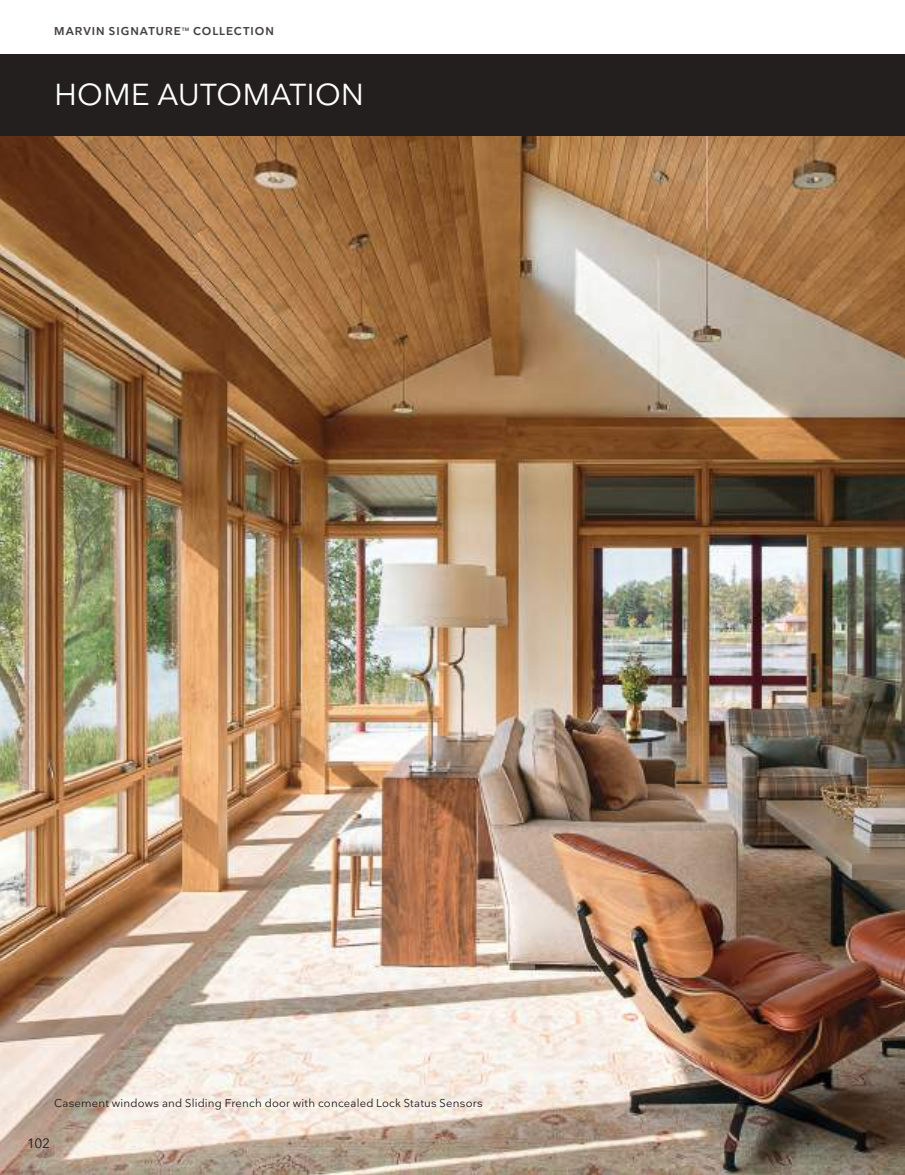
<style>
.page{position:relative;width:905px;height:1175px;background:#fff}
.page>*{position:absolute;margin:0;border:0;box-sizing:border-box;transform-origin:0 0}
.t1{font:30px "Nationale";letter-spacing:.015em;color:#fff}
.t2{font:13.5px "Nationale";color:#241f1f}
.t3{font:11.25px "Nationale";letter-spacing:.02em;color:#241f1f}
.t4{font:600 11.25px "Nationale";letter-spacing:.085em;color:#444041}
.t5{font:600 4.8px "Nationale";color:#444041}
</style>
<div class="page">
<img style="left:0;top:135px;width:904px;height:1039px">
<div style="left:0;top:54px;width:904px;height:81px;background:#241f1f"></div>
<p class="t4" style="left:54px;top:24px;width:128px">MARVIN SIGNATURE</p>
<p class="t5" style="left:182px;top:26px;width:9px">TM</p>
<p class="t4" style="left:193px;top:24px;width:82px">COLLECTION</p>
<h1 class="t1" style="left:54px;top:76px;width:311px">HOME AUTOMATION</h1>
<p class="t3" style="left:54px;top:1096px;width:430px">Casement windows and Sliding French door with concealed Lock Status Sensors</p>
<p class="t2" style="left:27px;top:1134px;width:25px">102</p>
</div>
